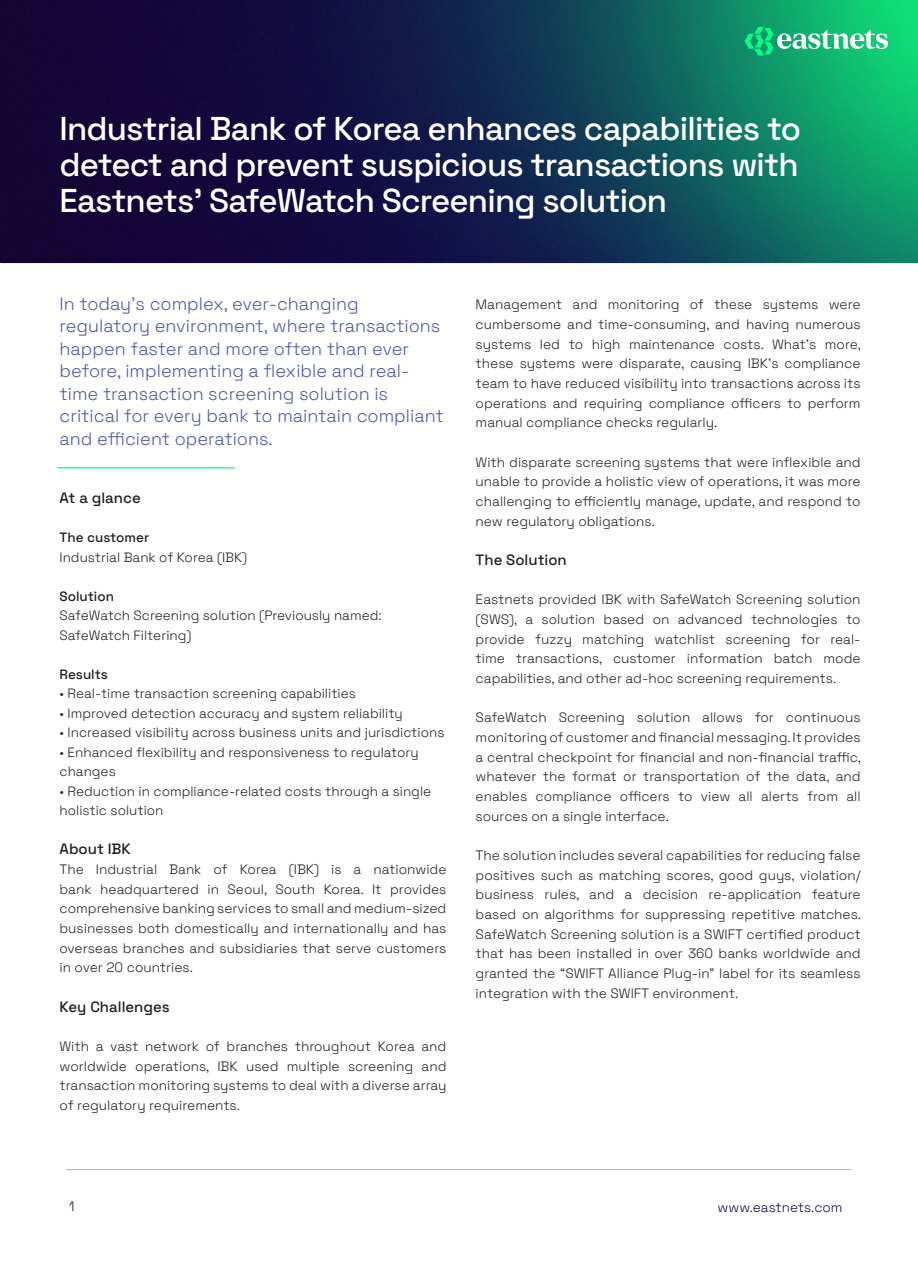
<style>
.page{position:relative;width:918px;height:1263px;background:#fff}
.page>*{position:absolute;margin:0;border:0;box-sizing:border-box;transform-origin:0 0}
.t1{font:500 33px/36px "Space Grotesk";letter-spacing:-.025em;color:#fff;text-align:justify}
.t2{font:300 18px/22.5px "Space Grotesk";color:#4c59a7}
.t3{font:500 15px "Space Grotesk";color:#231f20}
.t4{font:300 13.65px/19.6px "Space Grotesk";color:#231f20;text-align:justify}
.t5{font:300 13.5px/19.5px "Space Grotesk";color:#231f20}
.t6{font:500 13.5px "Space Grotesk";color:#231f20}
.t7{font:300 13.5px "Space Grotesk";color:#14044c}
</style>
<div class="page">
<img style="left:0;top:0;width:918px;height:262px">
<hr style="left:57px;top:467px;width:178px;height:1px;background:#03ff75">
<hr style="left:66px;top:1169px;width:786px;height:1px;background:#b0b0b0">
<svg style="left:745px;top:27px;width:143px;height:29px"></svg>
<p class="t1" style="left:60px;top:108px;width:743px">Industrial Bank of Korea enhances capabilities to detect and prevent suspicious transactions with Eastnets’ SafeWatch Screening solution</p>
<p class="t2" style="left:60px;top:291px;width:386px">In today’s complex, ever-changing regulatory environment, where transactions happen faster and more often than ever before, implementing a flexible and real&shy;time transaction screening solution is critical for every bank to maintain compliant and efficient operations.</p>
<p class="t3" style="left:60px;top:487px;width:83px">At a glance</p>
<p class="t6" style="left:60px;top:528px;width:91px">The customer</p>
<p class="t5" style="left:60px;top:547px;width:189px">Industrial Bank of Korea (IBK)</p>
<p class="t6" style="left:60px;top:586px;width:56px">Solution</p>
<p class="t5" style="left:60px;top:605px;width:324px">SafeWatch Screening solution (Previously named:<br>SafeWatch Filtering)</p>
<p class="t6" style="left:60px;top:664px;width:50px">Results</p>
<p class="t5" style="left:60px;top:683px;width:298px">• Real-time transaction screening capabilities</p>
<p class="t5" style="left:60px;top:703px;width:345px">• Improved detection accuracy and system reliability</p>
<p class="t5" style="left:60px;top:722px;width:386px">• Increased visibility across business units and jurisdictions</p>
<p class="t5" style="left:60px;top:742px;width:361px">• Enhanced flexibility and responsiveness to regulatory changes</p>
<p class="t5" style="left:60px;top:781px;width:373px">• Reduction in compliance-related costs through a single holistic solution</p>
<p class="t3" style="left:60px;top:838px;width:73px">About IBK</p>
<p class="t4" style="left:60px;top:859px;width:388px">The Industrial Bank of Korea (IBK) is a nationwide bank headquartered in Seoul, South Korea. It provides comprehensive banking services to small and medium-sized businesses both domestically and internationally and has overseas branches and subsidiaries that serve customers in over 20 countries.</p>
<p class="t3" style="left:60px;top:995px;width:112px">Key Challenges</p>
<p class="t4" style="left:60px;top:1036px;width:388px">With a vast network of branches throughout Korea and worldwide operations, IBK used multiple screening and transaction monitoring systems to deal with a diverse array of regulatory requirements.</p>
<p class="t4" style="left:476px;top:294px;width:387px">Management and monitoring of these systems were cumbersome and time-consuming, and having numerous systems led to high maintenance costs. What’s more, these systems were disparate, causing IBK’s compliance team to have reduced visibility into transactions across its operations and requiring compliance officers to perform manual compliance checks regularly.</p>
<p class="t4" style="left:476px;top:451px;width:386px">With disparate screening systems that were inflexible and unable to provide a holistic view of operations, it was more challenging to efficiently manage, update, and respond to new regulatory obligations.</p>
<p class="t3" style="left:476px;top:549px;width:93px">The Solution</p>
<p class="t4" style="left:476px;top:589px;width:386px">Eastnets provided IBK with SafeWatch Screening solution (SWS), a solution based on advanced technologies to provide fuzzy matching watchlist screening for real&shy;time transactions, customer information batch mode capabilities, and other ad-hoc screening requirements.</p>
<p class="t4" style="left:476px;top:707px;width:387px">SafeWatch Screening solution allows for continuous monitoring of customer and financial messaging. It provides a central checkpoint for financial and non-financial traffic, whatever the format or transportation of the data, and enables compliance officers to view all alerts from all sources on a single interface.</p>
<p class="t4" style="left:476px;top:845px;width:387px">The solution includes several capabilities for reducing false positives such as matching scores, good guys, violation/ business rules, and a decision re-application feature based on algorithms for suppressing repetitive matches.<br>SafeWatch Screening solution is a SWIFT certified product that has been installed in over 360 banks worldwide and granted the “SWIFT Alliance Plug-in” label for its seamless integration with the SWIFT environment.</p>
<p class="t7" style="left:69px;top:1196px;width:7px">1</p>
<p class="t7" style="left:718px;top:1198px;width:126px">www.eastnets.com</p>
</div>
